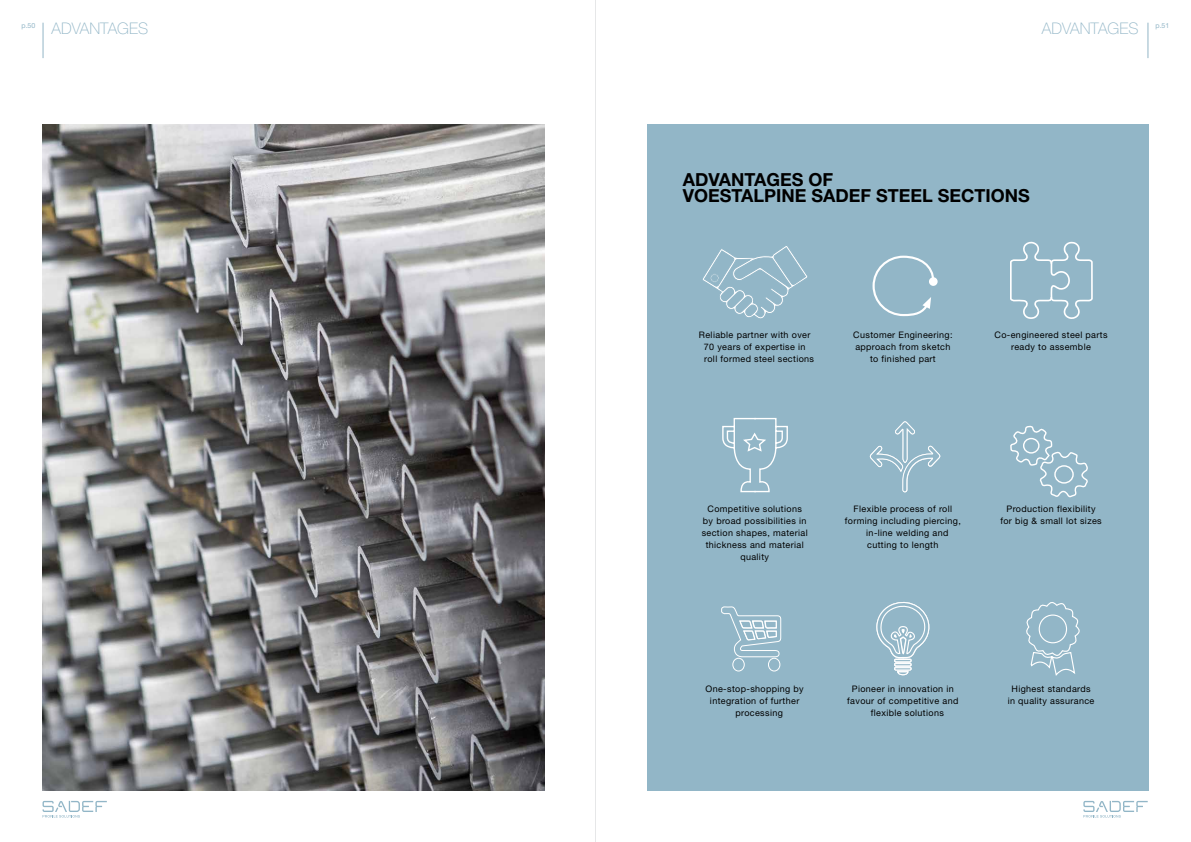
<style>
.page{position:relative;width:1191px;height:842px;background:#fff}
.page>*{position:absolute;margin:0;border:0;box-sizing:border-box;transform-origin:0 0}
.t1{font:700 18px/16px "Helvetica Neue LT Std";color:#000}
.t2{font:100 16px "Helvetica Neue LT Std";color:#92b6c7}
.t3{font:9px/12px "Helvetica Neue LT Std";letter-spacing:.04em;color:#000;text-align:center}
.t4{font:7px "Helvetica Neue LT Std";color:#92b6c7}
</style>
<div class="page">
<svg style="left:43px;top:801px;width:64px;height:17px"></svg>
<hr style="left:43px;top:23px;width:1px;height:35px;background:#92b6c7">
<img style="left:43px;top:125px;width:501px;height:666px">
<hr style="left:1147px;top:23px;width:1px;height:35px;background:#92b6c7">
<div style="left:646px;top:125px;width:502px;height:666px;background:#92b6c7"></div>
<div style="left:929px;top:277px;width:8px;height:9px;background:#fff;border-radius:50%"></div>
<svg style="left:872px;top:255px;width:63px;height:62px"></svg>
<svg style="left:1010px;top:241px;width:83px;height:78px"></svg>
<svg style="left:722px;top:417px;width:66px;height:76px"></svg>
<svg style="left:721px;top:606px;width:60px;height:52px"></svg>
<div style="left:732px;top:658px;width:12px;height:13px;border:1px solid #fff;border-radius:50%"></div>
<div style="left:768px;top:658px;width:12px;height:13px;border:1px solid #fff;border-radius:50%"></div>
<svg style="left:702px;top:246px;width:106px;height:73px"></svg>
<svg style="left:869px;top:421px;width:72px;height:255px"></svg>
<svg style="left:1026px;top:602px;width:54px;height:74px"></svg>
<div style="left:1039px;top:615px;width:27px;height:28px;background:#92b6c7;border-radius:50%"></div>
<div style="left:1038px;top:614px;width:29px;height:29px;border:1px solid #fff;border-radius:50%"></div>
<svg style="left:1010px;top:425px;width:78px;height:73px"></svg>
<svg style="left:1083px;top:801px;width:64px;height:17px"></svg>
<hr style="left:595px;top:0;width:1px;height:842px;background:#e6e7e8">
<p class="t4" style="left:22px;top:21px;width:15px">p.50</p>
<h2 class="t2" style="left:52px;top:19px;width:98px">ADVANTAGES</h2>
<p class="t4" style="left:1155px;top:21px;width:15px">p.51</p>
<h2 class="t2" style="left:1041px;top:19px;width:98px">ADVANTAGES</h2>
<h1 class="t1" style="left:682px;top:171px;width:349px">ADVANTAGES OF<br>VOESTALPINE SADEF STEEL SECTIONS</h1>
<p class="t3" style="left:699px;top:329px;width:117px">Reliable partner with over<br>70 years of expertise in roll formed steel sections</p>
<p class="t3" style="left:994px;top:329px;width:114px">Co-engineered steel parts ready to assemble</p>
<p class="t3" style="left:853px;top:329px;width:101px">Customer Engineering: approach from sketch to finished part</p>
<p class="t3" style="left:701px;top:502px;width:107px">Competitive solutions by broad possibilities in section shapes, material thickness and material quality</p>
<p class="t3" style="left:1000px;top:502px;width:103px">Production flexibility for big &amp; small lot sizes</p>
<p class="t3" style="left:853px;top:502px;width:100px">Flexible process of roll</p>
<p class="t3" style="left:845px;top:514px;width:117px">forming including piercing,</p>
<p class="t3" style="left:866px;top:526px;width:84px">in-line welding and</p>
<p class="t3" style="left:867px;top:538px;width:73px">cutting to length</p>
<p class="t3" style="left:705px;top:683px;width:100px">One-stop-shopping by</p>
<p class="t3" style="left:710px;top:695px;width:91px">integration of further</p>
<p class="t3" style="left:735px;top:707px;width:49px">processing</p>
<p class="t3" style="left:852px;top:683px;width:103px">Pioneer in innovation in</p>
<p class="t3" style="left:847px;top:695px;width:113px">favour of competitive and</p>
<p class="t3" style="left:870px;top:707px;width:75px">flexible solutions</p>
<p class="t3" style="left:1007px;top:683px;width:88px">Highest standards in quality assurance</p>
</div>
